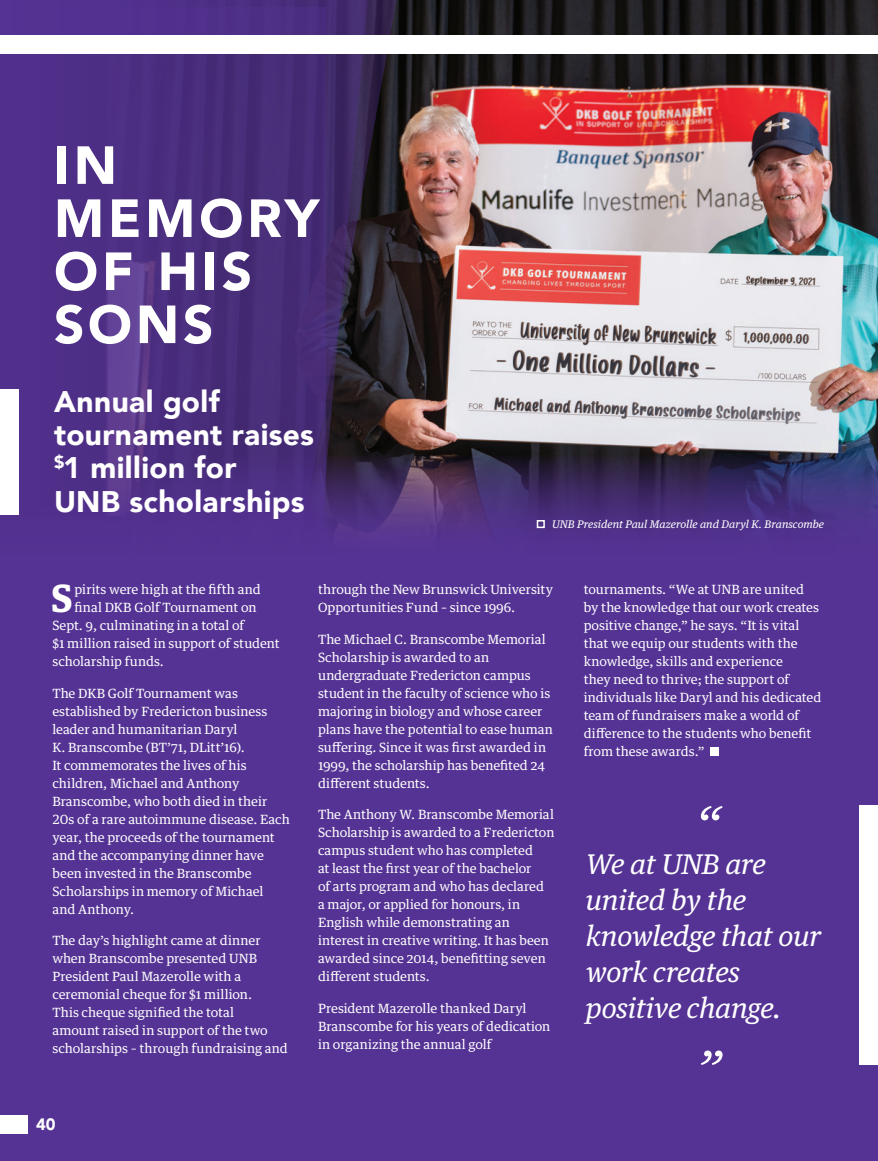
<style>
.page{position:relative;width:878px;height:1161px;background:#553394}
.page>*{position:absolute;margin:0;border:0;box-sizing:border-box;transform-origin:0 0}
.t1{font:900 53.1px/53.1px "Avenir";letter-spacing:.07em;color:#fff}
.Content_Text{font:700 37.65px "Guardian Text Egyp";color:#fff}
.t2{font:900 29.85px/33.3px "Avenir";letter-spacing:.015em;color:#fff}
.Pull_Quote_-_Serif{font:italic 27.15px/36px "Guardian Text Egyp";letter-spacing:-.01em;color:#fff}
.t3{font:900 16.5px "Avenir";color:#fff}
.Content_Text-2{font:12.75px/18px "Guardian Text Egyp";color:#fff}
.Content_Text-3{font:italic 10.5px "Guardian Text Egyp";color:#fff}
</style>
<div class="page">
<img style="left:398px;top:54px;width:480px;height:478px">
<img style="left:398px;top:0;width:480px;height:35px">
<svg style="left:0;top:0;width:398px;height:532px"></svg>
<div style="left:0;top:389px;width:19px;height:125px;background:#fff"></div>
<div style="left:859px;top:806px;width:19px;height:259px;background:#fff"></div>
<div style="left:710px;top:747px;width:8px;height:8px;background:#fff"></div>
<svg style="left:701px;top:806px;width:21px;height:14px"></svg>
<svg style="left:701px;top:1051px;width:21px;height:14px"></svg>
<div style="left:536px;top:520px;width:9px;height:8px;border:2px solid #fff"></div>
<div style="left:0;top:1115px;width:27px;height:19px;background:#fff"></div>
<div style="left:0;top:35px;width:878px;height:19px;background:#fff"></div>
<p class="t1" style="left:54px;top:137px;width:267px">IN<br>MEMORY<br>OF HIS<br>SONS</p>
<p class="t2" style="left:54px;top:384px;width:261px">Annual golf tournament raises <sup>$</sup>1 million for<br>UNB scholarships</p>
<p class="Content_Text-3" style="left:552px;top:515px;width:273px">UNB President Paul Mazerolle and Daryl K. Branscombe</p>
<p class="Content_Text" style="left:51px;top:567px;width:23px">S</p>
<p class="Content_Text-2" style="left:74px;top:579px;width:188px">pirits were high at the fifth and</p>
<p class="Content_Text-2" style="left:74px;top:597px;width:183px">final DKB Golf Tournament on</p>
<p class="Content_Text-2" style="left:52px;top:615px;width:193px">Sept. 9, culminating in a total of</p>
<p class="Content_Text-2" style="left:52px;top:633px;width:229px">$1 million raised in support of student</p>
<p class="Content_Text-2" style="left:52px;top:651px;width:113px">scholarship funds.</p>
<p class="Content_Text-2" style="left:52px;top:683px;width:239px">The DKB Golf Tournament was established by Fredericton business leader and humanitarian Daryl<br>K. Branscombe (BT’71, DLitt’16).<br>It commemorates the lives of his children, Michael and Anthony<br>Branscombe, who both died in their<br>20s of a rare autoimmune disease. Each year, the proceeds of the tournament and the accompanying dinner have been invested in the Branscombe<br>Scholarships in memory of Michael<br>and Anthony.</p>
<p class="Content_Text-2" style="left:52px;top:930px;width:237px">The day’s highlight came at dinner when Branscombe presented UNB President Paul Mazerolle with a ceremonial cheque for $1 million.<br>This cheque signified the total<br>amount raised in support of the two scholarships – through fundraising and</p>
<p class="t3" style="left:36px;top:1111px;width:21px">40</p>
<p class="Content_Text-2" style="left:318px;top:579px;width:236px">through the New Brunswick University<br>Opportunities Fund – since 1996.</p>
<p class="Content_Text-2" style="left:318px;top:629px;width:236px">The Michael C. Branscombe Memorial Scholarship is awarded to an undergraduate Fredericton campus student in the faculty of science who is majoring in biology and whose career plans have the potential to ease human suffering. Since it was first awarded in 1999, the scholarship has benefited 24 different students.</p>
<p class="Content_Text-2" style="left:318px;top:804px;width:238px">The Anthony W. Branscombe Memorial Scholarship is awarded to a Fredericton campus student who has completed<br>at least the first year of the bachelor<br>of arts program and who has declared<br>a major, or applied for honours, in English while demonstrating an interest in creative writing. It has been awarded since 2014, benefitting seven different students.</p>
<p class="Content_Text-2" style="left:318px;top:998px;width:234px">President Mazerolle thanked Daryl<br>Branscombe for his years of dedication in organizing the annual golf</p>
<p class="Content_Text-2" style="left:583px;top:579px;width:239px">tournaments. “We at UNB are united by the knowledge that our work creates positive change,” he says. “It is vital that we equip our students with the knowledge, skills and experience<br>they need to thrive; the support of individuals like Daryl and his dedicated team of fundraisers make a world of difference to the students who benefit from these awards.”</p>
<p class="Pull_Quote_-_Serif" style="left:586px;top:844px;width:237px">We at UNB are united by the knowledge that our work creates positive change.</p>
</div>
